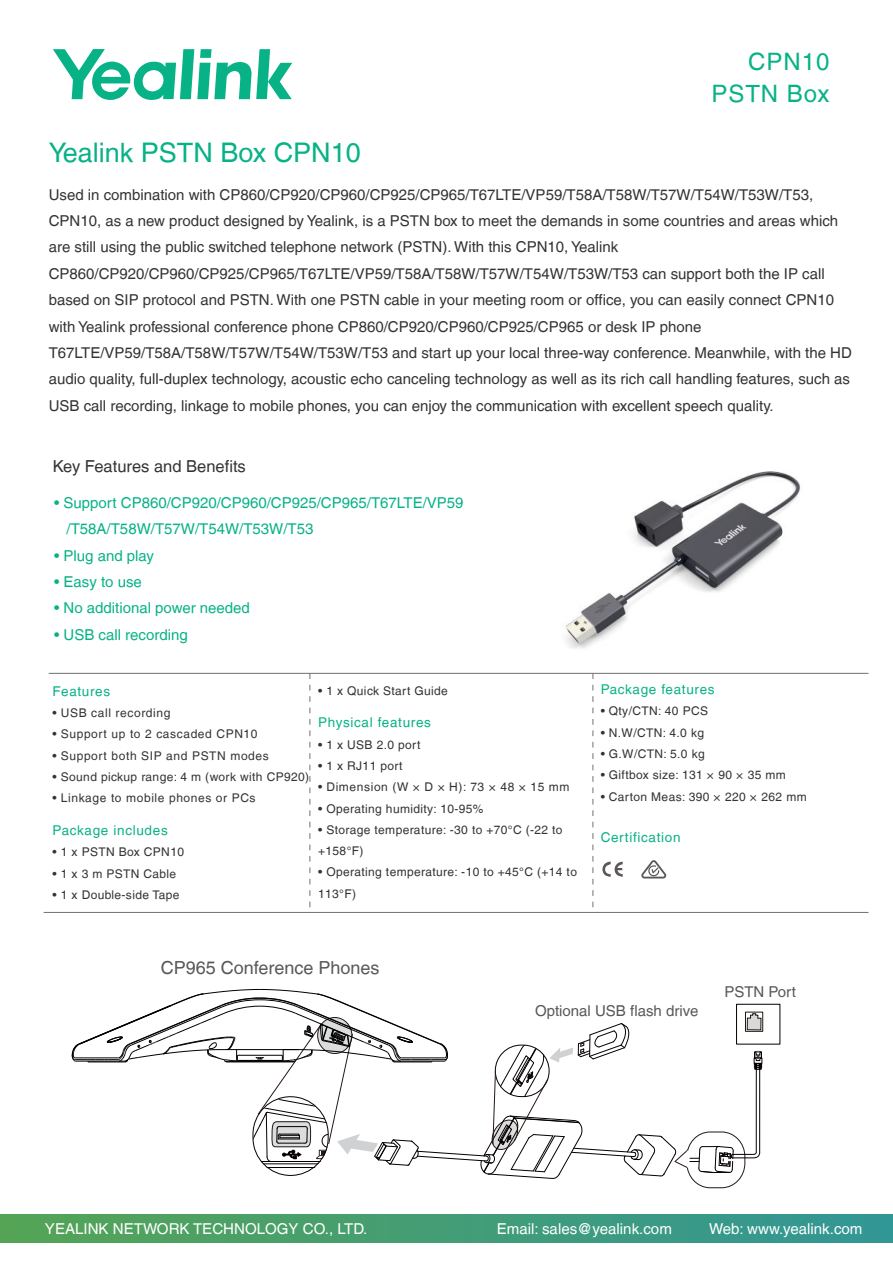
<style>
.page{position:relative;width:893px;height:1276px;background:#fff}
.page>*{position:absolute;margin:0;border:0;box-sizing:border-box;transform-origin:0 0}
.t1{font:27px "Helvetica LT";color:#07b286}
.t2{font:24px/32.1px "Helvetica LT";letter-spacing:.04em;color:#07b286;text-align:right}
.t3{font:18px "Helvetica LT";color:#595757}
.t4{font:16.5px "Helvetica LT";color:#333}
.t5{font:15px/26.4px "Helvetica LT";color:#333}
.t6{font:15px "Helvetica LT";color:#07b286}
.t7{font:15px "Helvetica LT";color:#fff}
.t8{font:15px "Helvetica LT";color:#595757}
.t9{font:13.5px "Helvetica LT";letter-spacing:.05em;color:#07b286}
.t10{font:12px/21.3px "Helvetica LT";letter-spacing:.03em;color:#333}
.t11{font:12px/21.3px "Helvetica LT";letter-spacing:.05em;color:#333}
</style>
<div class="page">
<img style="left:521px;top:471px;width:331px;height:202px">
<hr style="left:49px;top:673px;width:819px;height:1px;background:#717071">
<hr style="left:44px;top:912px;width:824px;height:1px;background:#717071">
<svg style="left:53px;top:49px;width:239px;height:51px"></svg>
<svg style="left:310px;top:673px;width:1px;height:235px"></svg>
<svg style="left:593px;top:673px;width:1px;height:235px"></svg>
<div style="left:745px;top:1012px;width:18px;height:19px;border:1px solid #211613"></div>
<svg style="left:602px;top:861px;width:21px;height:16px"></svg>
<svg style="left:641px;top:860px;width:25px;height:18px"></svg>
<svg style="left:72px;top:989px;width:690px;height:254px"></svg>
<div style="left:0;top:1215px;width:893px;height:27px;background:linear-gradient(to right,#55a455,#319696)"></div>
<h2 class="t2" style="left:711px;top:47px;width:120px">CPN10<br>PSTN Box</h2>
<h1 class="t1" style="left:49px;top:142px;width:314px">Yealink PSTN Box CPN10</h1>
<p class="t5" style="left:49px;top:182px;width:805px">Used in combination with CP860/CP920/CP960/CP925/CP965/T67LTE/VP59/T58A/T58W/T57W/T54W/T53W/T53, CPN10, as a new product designed by Yealink, is a PSTN box to meet the demands in some countries and areas which are still using the public switched telephone network (PSTN). With this CPN10, Yealink CP860/CP920/CP960/CP925/CP965/T67LTE/VP59/T58A/T58W/T57W/T54W/T53W/T53 can support both the IP call based on SIP protocol and PSTN. With one PSTN cable in your meeting room or office, you can easily connect CPN10 with Yealink professional conference phone CP860/CP920/CP960/CP925/CP965 or desk IP phone T67LTE/VP59/T58A/T58W/T57W/T54W/T53W/T53 and start up your local three-way conference. Meanwhile, with the HD audio quality, full-duplex technology, acoustic echo canceling technology as well as its rich call handling features, such as USB call recording, linkage to mobile phones, you can enjoy the communication with excellent speech quality.</p>
<p class="t4" style="left:53px;top:460px;width:194px">Key Features and Benefits</p>
<p class="t6" style="left:54px;top:497px;width:411px">ï Support CP860/CP920/CP960/CP925/CP965/T67LTE/VP59</p>
<p class="t6" style="left:67px;top:523px;width:248px">/T58A/T58W/T57W/T54W/T53W/T53</p>
<p class="t6" style="left:54px;top:549px;width:101px">ï Plug and play</p>
<p class="t6" style="left:54px;top:576px;width:89px">ï Easy to use</p>
<p class="t6" style="left:54px;top:602px;width:197px">ï No additional power needed</p>
<p class="t6" style="left:54px;top:629px;width:135px">ï USB call recording</p>
<p class="t9" style="left:53px;top:686px;width:59px">Features</p>
<p class="t11" style="left:53px;top:703px;width:258px">ï USB call recording<br>ï Support up to 2 cascaded CPN10<br>ï Support both SIP and PSTN modes<br>ï Sound pickup range: 4 m (work with CP920) ï Linkage to mobile phones or PCs</p>
<p class="t9" style="left:53px;top:825px;width:117px">Package includes</p>
<p class="t10" style="left:53px;top:842px;width:133px">ï 1 x PSTN Box CPN10 ï 1 x 3 m PSTN Cable<br>ï 1 x Double-side Tape</p>
<p class="t10" style="left:318px;top:681px;width:131px">ï 1 x Quick Start Guide</p>
<p class="t9" style="left:318px;top:717px;width:114px">Physical features</p>
<p class="t10" style="left:318px;top:735px;width:260px">ï 1 x USB 2.0 port<br>ï 1 x RJ11 port<br>ï Dimension (W × D × H): 73 × 48 × 15 mm<br>ï Operating humidity: 10-95%<br>ï Storage temperature: -30 to +70°C (-22 to +158°F)<br>ï Operating temperature: -10 to +45°C (+14 to<br>113°F)</p>
<p class="t3" style="left:161px;top:960px;width:220px">CP965 Conference Phones</p>
<p class="t9" style="left:601px;top:684px;width:115px">Package features</p>
<p class="t10" style="left:601px;top:702px;width:207px">ï Qty/CTN: 40 PCS<br>ï N.W/CTN: 4.0 kg<br>ï G.W/CTN: 5.0 kg<br>ï Giftbox size: 131 × 90 × 35 mm<br>ï Carton Meas: 390 × 220 × 262 mm</p>
<p class="t9" style="left:601px;top:832px;width:81px">Certification</p>
<p class="t8" style="left:724px;top:986px;width:73px">PSTN Port</p>
<p class="t8" style="left:535px;top:1005px;width:165px">Optional USB flash drive</p>
<p class="t7" style="left:45px;top:1223px;width:324px">YEALINK NETWORK TECHNOLOGY CO., LTD.</p>
<p class="t7" style="left:497px;top:1223px;width:177px">Email: sales@yealink.com</p>
<p class="t7" style="left:709px;top:1223px;width:155px">Web: www.yealink.com</p>
</div>
